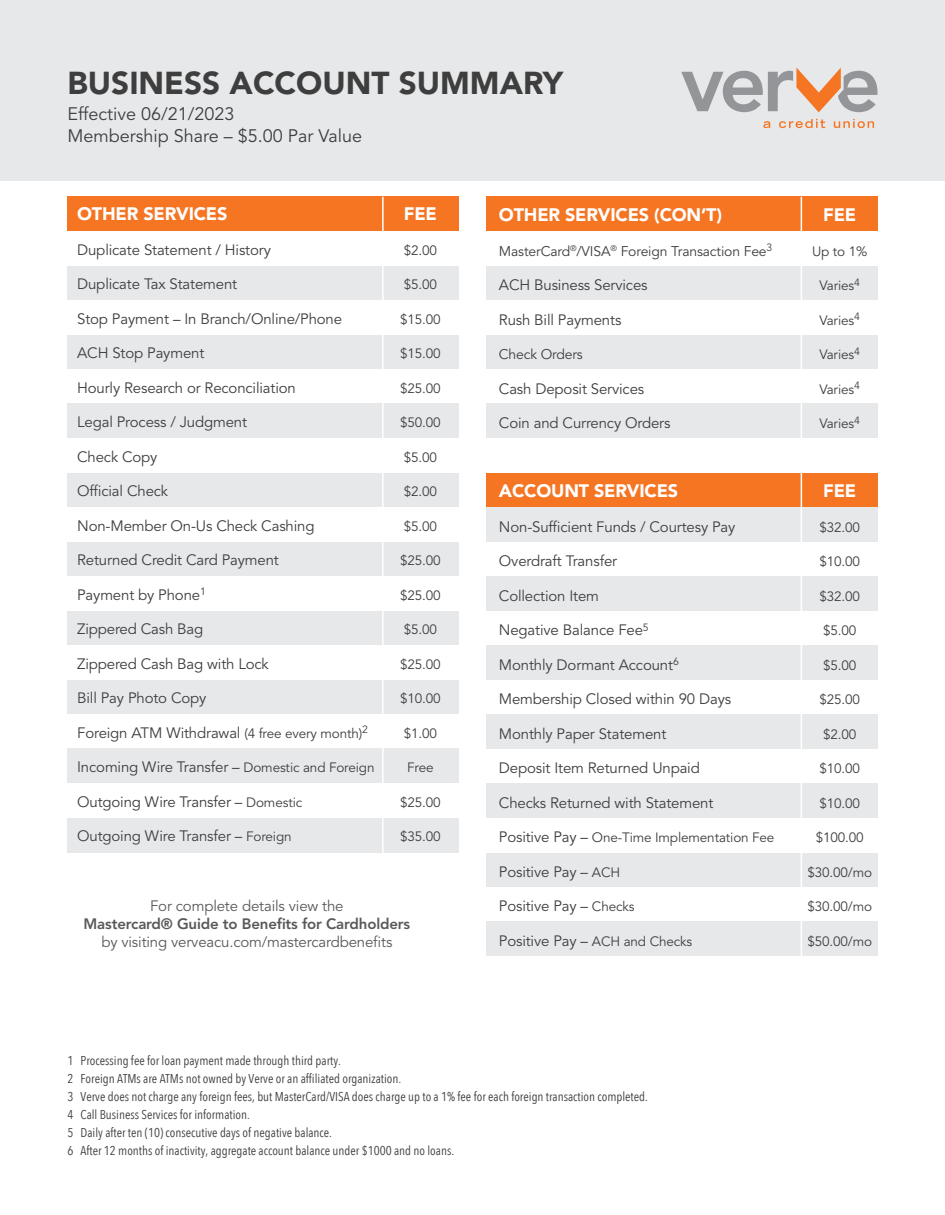
<style>
.page{position:relative;width:945px;height:1215px;background:#fff}
.page>*{position:absolute;margin:0;border:0;box-sizing:border-box;transform-origin:0 0}
.t1{font:900 31.5px "Avenir LT Std";color:#3e3e3f}
.t2{font:900 18px "Avenir LT Std";letter-spacing:-.01em;color:#fff}
.t3{font:18px/22.2px "Avenir LT Std";color:#3e3e3f}
.t4{font:15px "Avenir LT Std";letter-spacing:-.01em;color:#3e3e3f}
.t5{font:15px "Avenir LT Std";letter-spacing:-.01em;color:#58595b}
.t6{font:800 15px "Avenir LT Std";letter-spacing:-.01em;color:#58595b}
.t7{font:13.95px "Avenir LT Std";letter-spacing:-.01em;color:#3e3e3f}
.t8{font:13.5px "Avenir LT Std";letter-spacing:-.01em;color:#3e3e3f}
.t9{font:12.75px/18px "Avenir Next Condensed";color:#3e3e3f}
.s1{font-size:13.5px}
.s2{font-size:15px}
</style>
<div class="page">
<div style="left:0;top:0;width:945px;height:180px;background:#e7e8e9"></div>
<svg style="left:763px;top:121px;width:7px;height:7px"></svg>
<svg style="left:779px;top:119px;width:46px;height:9px"></svg>
<svg style="left:834px;top:119px;width:40px;height:9px"></svg>
<svg style="left:681px;top:68px;width:196px;height:44px"></svg>
<div style="left:68px;top:611px;width:391px;height:34px;background:#e7e8e9"></div>
<div style="left:68px;top:680px;width:391px;height:34px;background:#e7e8e9"></div>
<div style="left:68px;top:749px;width:391px;height:34px;background:#e7e8e9"></div>
<div style="left:68px;top:818px;width:391px;height:34px;background:#e7e8e9"></div>
<div style="left:68px;top:197px;width:391px;height:34px;background:#f57523"></div>
<div style="left:68px;top:266px;width:391px;height:34px;background:#e7e8e9"></div>
<div style="left:68px;top:335px;width:391px;height:34px;background:#e7e8e9"></div>
<div style="left:68px;top:404px;width:391px;height:34px;background:#e7e8e9"></div>
<div style="left:68px;top:473px;width:391px;height:34px;background:#e7e8e9"></div>
<div style="left:68px;top:542px;width:391px;height:34px;background:#e7e8e9"></div>
<hr style="left:382px;top:197px;width:2px;height:686px;background:#fff">
<div style="left:486px;top:197px;width:392px;height:34px;background:#f57523"></div>
<div style="left:486px;top:266px;width:392px;height:34px;background:#e7e8e9"></div>
<div style="left:486px;top:335px;width:392px;height:34px;background:#e7e8e9"></div>
<div style="left:486px;top:404px;width:392px;height:34px;background:#e7e8e9"></div>
<hr style="left:801px;top:197px;width:1px;height:283px;background:#fff">
<div style="left:486px;top:473px;width:392px;height:34px;background:#f57523"></div>
<div style="left:486px;top:507px;width:392px;height:35px;background:#e7e8e9"></div>
<div style="left:486px;top:576px;width:392px;height:35px;background:#e7e8e9"></div>
<div style="left:486px;top:645px;width:392px;height:35px;background:#e7e8e9"></div>
<div style="left:486px;top:714px;width:392px;height:35px;background:#e7e8e9"></div>
<div style="left:486px;top:783px;width:392px;height:35px;background:#e7e8e9"></div>
<div style="left:486px;top:852px;width:392px;height:35px;background:#e7e8e9"></div>
<div style="left:486px;top:921px;width:392px;height:35px;background:#e7e8e9"></div>
<hr style="left:801px;top:473px;width:1px;height:498px;background:#fff">
<h1 class="t1" style="left:68px;top:64px;width:497px">BUSINESS ACCOUNT SUMMARY</h1>
<p class="t3" style="left:68px;top:103px;width:296px">Effective 06/21/2023<br>Membership Share – $5.00 Par Value</p>
<p class="t2" style="left:77px;top:203px;width:152px">OTHER SERVICES</p>
<p class="t4" style="left:77px;top:241px;width:195px">Duplicate Statement / History</p>
<p class="t4" style="left:77px;top:275px;width:162px">Duplicate Tax Statement</p>
<p class="t4" style="left:77px;top:310px;width:267px">Stop Payment – In Branch/Online/Phone</p>
<p class="t4" style="left:77px;top:344px;width:129px">ACH Stop Payment</p>
<p class="t4" style="left:77px;top:379px;width:220px">Hourly Research or Reconciliation</p>
<p class="t4" style="left:77px;top:413px;width:171px">Legal Process / Judgment</p>
<p class="t4" style="left:77px;top:448px;width:82px">Check Copy</p>
<p class="t4" style="left:77px;top:482px;width:93px">Official Check</p>
<p class="t4" style="left:77px;top:517px;width:239px">Non-Member On-Us Check Cashing</p>
<p class="t4" style="left:77px;top:551px;width:203px">Returned Credit Card Payment</p>
<p class="t4" style="left:77px;top:586px;width:130px">Payment by Phone<sup>1</sup></p>
<p class="t4" style="left:77px;top:620px;width:128px">Zippered Cash Bag</p>
<p class="t4" style="left:77px;top:655px;width:193px">Zippered Cash Bag with Lock</p>
<p class="t4" style="left:77px;top:689px;width:131px">Bill Pay Photo Copy</p>
<p class="t4" style="left:77px;top:724px;width:292px">Foreign ATM Withdrawal <span class="s1">(4 free every month)</span><sup>2</sup></p>
<p class="t4" style="left:77px;top:758px;width:299px">Incoming Wire Transfer – <span class="s1">Domestic and Foreign</span></p>
<p class="t4" style="left:77px;top:793px;width:227px">Outgoing Wire Transfer – <span class="s1">Domestic</span></p>
<p class="t4" style="left:77px;top:827px;width:216px">Outgoing Wire Transfer – <span class="s1">Foreign</span></p>
<p class="t2" style="left:404px;top:203px;width:34px">FEE</p>
<p class="t8" style="left:404px;top:242px;width:35px">$2.00</p>
<p class="t8" style="left:404px;top:277px;width:35px">$5.00</p>
<p class="t8" style="left:400px;top:311px;width:42px">$15.00</p>
<p class="t8" style="left:400px;top:346px;width:42px">$15.00</p>
<p class="t8" style="left:400px;top:380px;width:42px">$25.00</p>
<p class="t8" style="left:400px;top:415px;width:42px">$50.00</p>
<p class="t8" style="left:404px;top:449px;width:35px">$5.00</p>
<p class="t8" style="left:404px;top:484px;width:35px">$2.00</p>
<p class="t8" style="left:404px;top:518px;width:35px">$5.00</p>
<p class="t8" style="left:400px;top:553px;width:42px">$25.00</p>
<p class="t8" style="left:400px;top:587px;width:42px">$25.00</p>
<p class="t8" style="left:404px;top:622px;width:35px">$5.00</p>
<p class="t8" style="left:400px;top:656px;width:42px">$25.00</p>
<p class="t8" style="left:400px;top:691px;width:42px">$10.00</p>
<p class="t8" style="left:404px;top:725px;width:35px">$1.00</p>
<p class="t8" style="left:407px;top:760px;width:28px">Free</p>
<p class="t8" style="left:400px;top:794px;width:42px">$25.00</p>
<p class="t8" style="left:400px;top:829px;width:42px">$35.00</p>
<p class="t5" style="left:150px;top:897px;width:195px">For complete details view the</p>
<p class="t6" style="left:84px;top:915px;width:328px">Mastercard® Guide to Benefits for Cardholders</p>
<p class="t5" style="left:101px;top:933px;width:293px">by visiting verveacu.com/mastercardbenefits</p>
<p class="t2" style="left:499px;top:204px;width:225px">OTHER SERVICES (CON’T)</p>
<p class="t7" style="left:499px;top:243px;width:275px">MasterCard<sup>®</sup>/VISA<sup>®</sup> Foreign Transaction Fee<sup>3</sup></p>
<p class="t4" style="left:499px;top:276px;width:150px">ACH Business Services</p>
<p class="t4" style="left:499px;top:311px;width:124px">Rush Bill Payments</p>
<p class="t7" style="left:499px;top:346px;width:85px">Check Orders</p>
<p class="t4" style="left:499px;top:380px;width:147px">Cash Deposit Services</p>
<p class="t4" style="left:499px;top:414px;width:173px">Coin and Currency Orders</p>
<p class="t2" style="left:499px;top:480px;width:181px">ACCOUNT SERVICES</p>
<p class="t4" style="left:499px;top:518px;width:238px">Non-Sufficient Funds / Courtesy Pay</p>
<p class="t4" style="left:499px;top:552px;width:120px">Overdraft Transfer</p>
<p class="t4" style="left:499px;top:587px;width:102px">Collection Item</p>
<p class="t4" style="left:499px;top:621px;width:151px">Negative Balance Fee<sup>5</sup></p>
<p class="t4" style="left:499px;top:656px;width:181px">Monthly Dormant Account<sup>6</sup></p>
<p class="t4" style="left:499px;top:690px;width:234px">Membership Closed within 90 Days</p>
<p class="t4" style="left:499px;top:725px;width:169px">Monthly Paper Statement</p>
<p class="t4" style="left:499px;top:759px;width:202px">Deposit Item Returned Unpaid</p>
<p class="t4" style="left:499px;top:794px;width:216px">Checks Returned with Statement</p>
<p class="t8" style="left:499px;top:830px;width:277px"><span class="s2">Positive Pay –</span> One-Time Implementation Fee</p>
<p class="t4" style="left:499px;top:863px;width:123px">Positive Pay – <span class="s1">ACH</span></p>
<p class="t4" style="left:499px;top:897px;width:137px">Positive Pay – <span class="s1">Checks</span></p>
<p class="t4" style="left:499px;top:932px;width:195px">Positive Pay – <span class="s1">ACH and Checks</span></p>
<p class="t2" style="left:823px;top:204px;width:34px">FEE</p>
<p class="t8" style="left:812px;top:243px;width:57px">Up to 1%</p>
<p class="t8" style="left:819px;top:278px;width:42px">Varies<sup>4</sup></p>
<p class="t8" style="left:819px;top:312px;width:42px">Varies<sup>4</sup></p>
<p class="t8" style="left:819px;top:347px;width:42px">Varies<sup>4</sup></p>
<p class="t8" style="left:819px;top:381px;width:42px">Varies<sup>4</sup></p>
<p class="t8" style="left:819px;top:416px;width:42px">Varies<sup>4</sup></p>
<p class="t2" style="left:823px;top:480px;width:34px">FEE</p>
<p class="t8" style="left:819px;top:519px;width:42px">$32.00</p>
<p class="t8" style="left:819px;top:554px;width:42px">$10.00</p>
<p class="t8" style="left:819px;top:588px;width:42px">$32.00</p>
<p class="t8" style="left:823px;top:623px;width:35px">$5.00</p>
<p class="t8" style="left:823px;top:657px;width:35px">$5.00</p>
<p class="t8" style="left:819px;top:692px;width:42px">$25.00</p>
<p class="t8" style="left:823px;top:726px;width:35px">$2.00</p>
<p class="t8" style="left:819px;top:761px;width:42px">$10.00</p>
<p class="t8" style="left:819px;top:795px;width:42px">$10.00</p>
<p class="t8" style="left:816px;top:830px;width:49px">$100.00</p>
<p class="t8" style="left:807px;top:864px;width:66px">$30.00/mo</p>
<p class="t8" style="left:807px;top:899px;width:66px">$30.00/mo</p>
<p class="t8" style="left:807px;top:933px;width:66px">$50.00/mo</p>
<p class="t9" style="left:68px;top:1051px;width:582px">1 Processing fee for loan payment made through third party.<br>2 Foreign ATMs are ATMs not owned by Verve or an affiliated organization.<br>3 Verve does not charge any foreign fees, but MasterCard/VISA does charge up to a 1% fee for each foreign transaction completed.<br>4 Call Business Services for information.<br>5 Daily after ten (10) consecutive days of negative balance.<br>6 After 12 months of inactivity, aggregate account balance under $1000 and no loans.</p>
</div>
